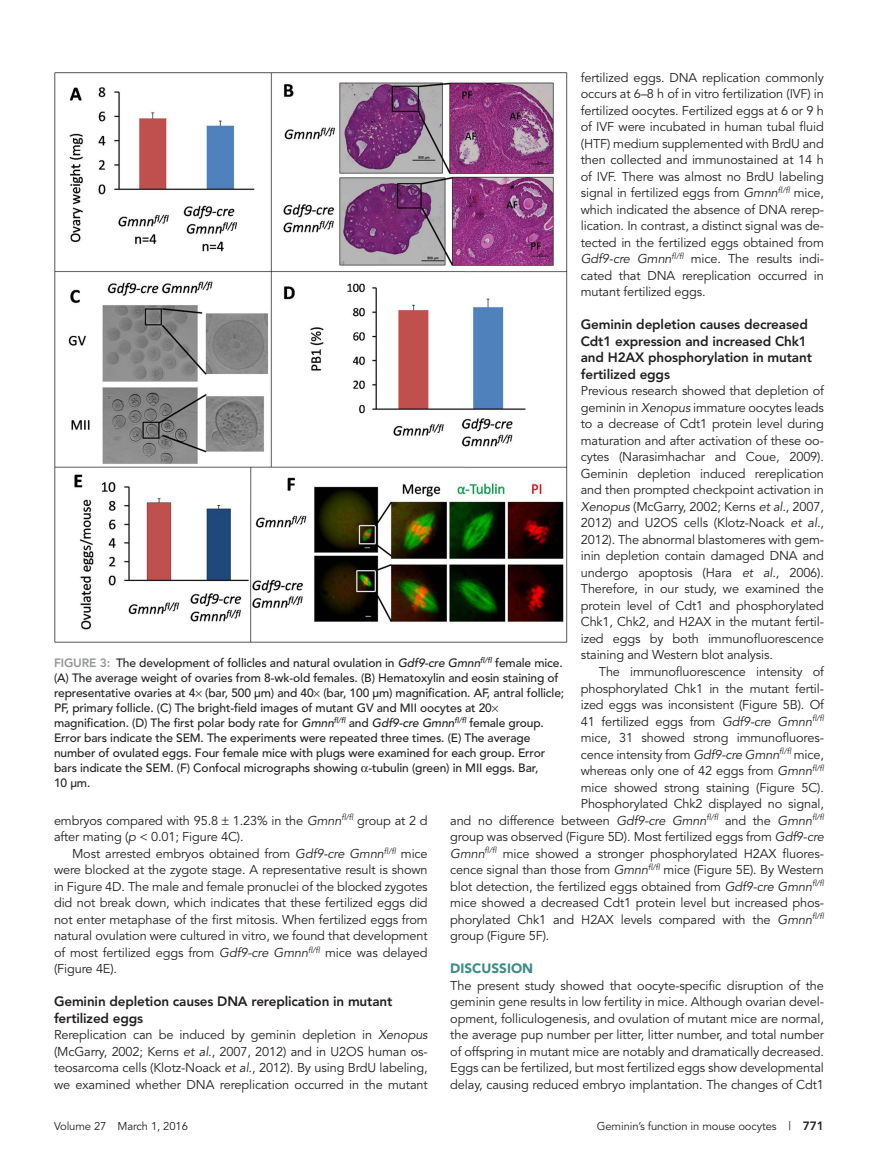
<style>
.page{position:relative;width:878px;height:1175px;background:#fff}
.page>*{position:absolute;margin:0;border:0;box-sizing:border-box;transform-origin:0 0}
.t1{font:800 13.5px/16.5px "Avenir";letter-spacing:-.01em;color:#231f20}
.t2{font:900 13.5px "Avenir";color:#3e8c83}
.ParaFL{font:12.75px/16.5px "Avenir";letter-spacing:-.01em;color:#231f20;text-align:justify}
.Para{font:12.75px/16.5px "Avenir";letter-spacing:-.01em;color:#231f20;text-align:justify}
.FigCaption{font:500 12px/15px "Avenir";letter-spacing:-.01em;color:#231f20}
.t3{font:11.25px "Avenir";letter-spacing:-.01em;color:#231f20}
.s1{font-style:italic}
.s2{font-weight:800;color:#939598}
.s3{font-size:12px}
.s4{font-weight:800;font-size:12px}
</style>
<div class="page">
<img style="left:54px;top:72px;width:513px;height:571px">
<p class="ParaFL" style="left:580px;top:69px;width:245px">fertilized eggs. DNA replication commonly occurs at 6–8 h of in vitro fertilization (IVF) in fertilized oocytes. Fertilized eggs at 6 or 9 h of IVF were incubated in human tubal fluid (HTF) medium supplemented with BrdU and then collected and immunostained at 14 h of IVF. There was almost no BrdU labeling signal in fertilized eggs from <span class="s1">Gmnn</span><sup>fl/fl</sup> mice, which indicated the absence of DNA rerep&shy;lication. In contrast, a distinct signal was de&shy;tected in the fertilized eggs obtained from <span class="s1">Gdf9-cre Gmnn</span><sup>fl/fl</sup> mice. The results indi&shy;cated that DNA rereplication occurred in mutant fertilized eggs.</p>
<h2 class="t1" style="left:580px;top:316px;width:233px">Geminin depletion causes decreased<br>Cdt1 expression and increased Chk1 and H2AX phosphorylation in mutant fertilized eggs</h2>
<p class="ParaFL" style="left:580px;top:383px;width:245px">Previous research showed that depletion of geminin in <span class="s1">Xenopus</span> immature oocytes leads to a decrease of Cdt1 protein level during maturation and after activation of these oo&shy;cytes (Narasimhachar and Coue, 2009).<br>Geminin depletion induced rereplication and then prompted checkpoint activation in <span class="s1">Xenopus</span> (McGarry, 2002; Kerns <span class="s1">et al.</span>, 2007, 2012) and U2OS cells (Klotz-Noack <span class="s1">et al.</span>, 2012). The abnormal blastomeres with gem&shy;inin depletion contain damaged DNA and undergo apoptosis (Hara <span class="s1">et al.</span>, 2006).<br>Therefore, in our study, we examined the protein level of Cdt1 and phosphorylated Chk1, Chk2, and H2AX in the mutant fertil&shy;ized eggs by both immunofluorescence staining and Western blot analysis.</p>
<p class="Para" style="left:598px;top:663px;width:226px">The immunofluorescence intensity of</p>
<p class="Para" style="left:580px;top:680px;width:245px">phosphorylated Chk1 in the mutant fertil-</p>
<p class="Para" style="left:580px;top:696px;width:244px">ized eggs was inconsistent (Figure 5B). Of</p>
<p class="Para" style="left:580px;top:713px;width:245px">41 fertilized eggs from <span class="s1">Gdf9-cre Gmnn</span><sup>fl/fl</sup></p>
<p class="Para" style="left:580px;top:729px;width:245px">mice, 31 showed strong immunofluores-</p>
<p class="Para" style="left:580px;top:746px;width:245px">cence intensity from <span class="s1">Gdf9-cre Gmnn</span><sup>fl/fl</sup> mice,</p>
<p class="Para" style="left:580px;top:762px;width:245px">whereas only one of 42 eggs from <span class="s1">Gmnn</span><sup>fl/fl</sup></p>
<p class="Para" style="left:580px;top:779px;width:245px">mice showed strong staining (Figure 5C).</p>
<p class="Para" style="left:580px;top:795px;width:244px">Phosphorylated Chk2 displayed no signal,</p>
<p class="Para" style="left:450px;top:812px;width:375px">and no difference between <span class="s1">Gdf9-cre Gmnn</span><sup>fl/fl</sup> and the <span class="s1">Gmnn</span><sup>fl/fl</sup></p>
<p class="Para" style="left:450px;top:828px;width:375px">group was observed (Figure 5D). Most fertilized eggs from <span class="s1">Gdf9-cre</span></p>
<p class="Para" style="left:450px;top:845px;width:375px"><span class="s1">Gmnn</span><sup>fl/fl</sup> mice showed a stronger phosphorylated H2AX fluores-</p>
<p class="Para" style="left:450px;top:861px;width:375px">cence signal than those from <span class="s1">Gmnn</span><sup>fl/fl</sup> mice (Figure 5E). By Western</p>
<p class="Para" style="left:450px;top:878px;width:375px">blot detection, the fertilized eggs obtained from <span class="s1">Gdf9-cre Gmnn</span><sup>fl/fl</sup></p>
<p class="Para" style="left:450px;top:894px;width:375px">mice showed a decreased Cdt1 protein level but increased phos-</p>
<p class="Para" style="left:450px;top:911px;width:375px">phorylated Chk1 and H2AX levels compared with the <span class="s1">Gmnn</span><sup>fl/fl</sup></p>
<p class="Para" style="left:450px;top:927px;width:101px">group (Figure 5F).</p>
<h1 class="t2" style="left:450px;top:960px;width:84px">DISCUSSION</h1>
<p class="ParaFL" style="left:450px;top:977px;width:375px">The present study showed that oocyte-specific disruption of the geminin gene results in low fertility in mice. Although ovarian devel&shy;opment, folliculogenesis, and ovulation of mutant mice are normal, the average pup number per litter, litter number, and total number of offspring in mutant mice are notably and dramatically decreased.<br>Eggs can be fertilized, but most fertilized eggs show developmental delay, causing reduced embryo implantation. The changes of Cdt1</p>
<p class="FigCaption" style="left:54px;top:655px;width:511px"><span class="s2">FIGURE 3:</span> The development of follicles and natural ovulation in <span class="s1">Gdf9-cre Gmnn</span><sup>fl/fl</sup> female mice. (A) The average weight of ovaries from 8-wk-old females. (B) Hematoxylin and eosin staining of representative ovaries at 4 (bar, 500 μm) and 40 (bar, 100 μm) magnification. AF, antral follicle; PF, primary follicle. (C) The bright-field images of mutant GV and MII oocytes at 20 magnification. (D) The first polar body rate for <span class="s1">Gmnn</span><sup>fl/fl</sup> and <span class="s1">Gdf9-cre Gmnn</span><sup>fl/fl</sup> female group.<br>Error bars indicate the SEM. The experiments were repeated three times. (E) The average number of ovulated eggs. Four female mice with plugs were examined for each group. Error bars indicate the SEM. (F) Confocal micrographs showing -tubulin (green) in MII eggs. Bar,<br>10 μm.</p>
<p class="ParaFL" style="left:54px;top:812px;width:375px">embryos compared with 95.8 1.23% in the <span class="s1">Gmnn</span><sup>fl/fl</sup> group at 2 d after mating (<span class="s1">p</span> &lt; 0.01; Figure 4C).</p>
<p class="Para" style="left:54px;top:845px;width:375px;text-indent:18px">Most arrested embryos obtained from <span class="s1">Gdf9-cre Gmnn</span><sup>fl/fl</sup> mice were blocked at the zygote stage. A representative result is shown in Figure 4D. The male and female pronuclei of the blocked zygotes did not break down, which indicates that these fertilized eggs did not enter metaphase of the first mitosis. When fertilized eggs from natural ovulation were cultured in vitro, we found that development of most fertilized eggs from <span class="s1">Gdf9-cre Gmnn</span><sup>fl/fl</sup> mice was delayed (Figure 4E).</p>
<h2 class="t1" style="left:54px;top:993px;width:340px">Geminin depletion causes DNA rereplication in mutant fertilized eggs</h2>
<p class="ParaFL" style="left:54px;top:1027px;width:375px">Rereplication can be induced by geminin depletion in <span class="s1">Xenopus </span>(McGarry, 2002; Kerns <span class="s1">et al.</span>, 2007, 2012) and in U2OS human os&shy;teosarcoma cells (Klotz-Noack <span class="s1">et al.</span>, 2012). By using BrdU labeling, we examined whether DNA rereplication occurred in the mutant</p>
<p class="t3" style="left:54px;top:1119px;width:135px">Volume 27 March 1, 2016</p>
<p class="t3" style="left:596px;top:1119px;width:229px">Geminin’s function in mouse oocytes <span class="s3">|</span> <span class="s4">771</span></p>
</div>
